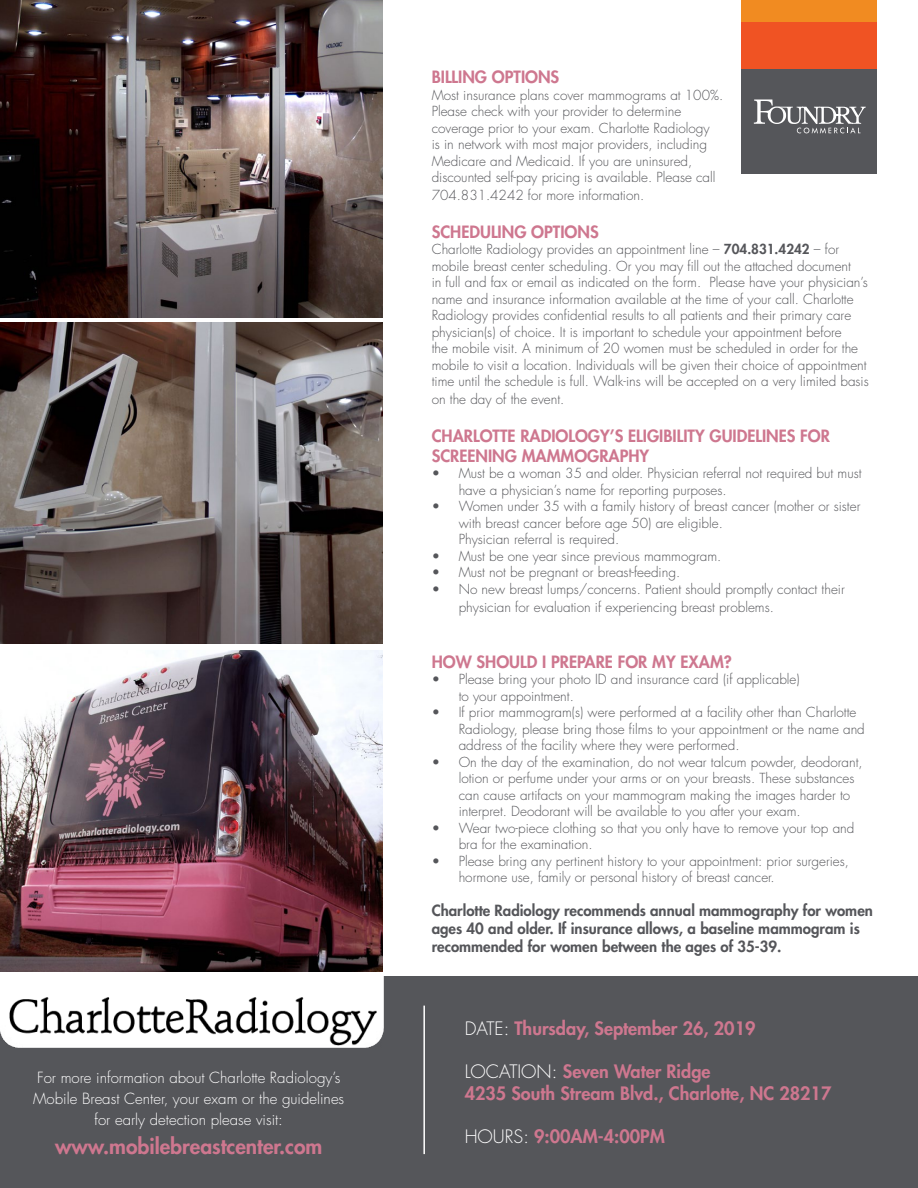
<style>
.page{position:relative;width:918px;height:1188px;background:#fff}
.page>*{position:absolute;margin:0;border:0;box-sizing:border-box;transform-origin:0 0}
.t1{font:800 21px "Futura Std";color:#ce778f}
.t2{font:800 18px/21.6px "Futura Std";color:#ce778f}
.t3{font:800 16.5px/19.8px "Futura Std";color:#ce778f}
.t4{font:800 15px/18px "Futura Std";color:#55565a}
.t5{font:300 15px/21px "Futura Std";color:#fff;text-align:center}
.t6{font:300 13.5px/16.5px "Futura Std";color:#55565a}
.s1{font-weight:800}
.s2{font-weight:300;color:#fff}
</style>
<div class="page">
<div style="left:0;top:976px;width:918px;height:212px;background:#55565a"></div>
<img style="left:0;top:976px;width:384px;height:71px">
<div style="left:742px;top:69px;width:135px;height:105px;background:#55565a"></div>
<div style="left:742px;top:0;width:135px;height:22px;background:#f18b21"></div>
<div style="left:742px;top:22px;width:135px;height:47px;background:#f05323"></div>
<svg style="left:754px;top:99px;width:112px;height:34px"></svg>
<img style="left:0;top:651px;width:382px;height:321px">
<img style="left:0;top:322px;width:382px;height:322px">
<img style="left:0;top:0;width:382px;height:318px">
<hr style="left:423px;top:1006px;width:2px;height:148px;background:#fff">
<p class="t5" style="left:33px;top:1068px;width:313px">For more information about Charlotte Radiology’s<br>Mobile Breast Center, your exam or the guidelines for early detection please visit:</p>
<h1 class="t1" style="left:55px;top:1133px;width:269px">www.mobilebreastcenter.com</h1>
<p class="t3" style="left:432px;top:67px;width:129px">BILLING OPTIONS</p>
<p class="t6" style="left:432px;top:87px;width:293px">Most insurance plans cover mammograms at 100%.<br>Please check with your provider to determine coverage prior to your exam. Charlotte Radiology<br>is in network with most major providers, including Medicare and Medicaid. If you are uninsured, discounted self-pay pricing is available. Please call</p>
<p class="t6" style="left:432px;top:187px;width:214px">704.831.4242 for more information.</p>
<p class="t3" style="left:432px;top:222px;width:168px">SCHEDULING OPTIONS</p>
<p class="t6" style="left:432px;top:242px;width:439px">Charlotte Radiology provides an appointment line – <span class="s1">704.831.4242</span> – for mobile breast center scheduling. Or you may fill out the attached document<br>in full and fax or email as indicated on the form. Please have your physician’s name and insurance information available at the time of your call. Charlotte Radiology provides confidential results to all patients and their primary care physician(s) of choice. It is important to schedule your appointment before<br>the mobile visit. A minimum of 20 women must be scheduled in order for the mobile to visit a location. Individuals will be given their choice of appointment time until the schedule is full. Walk-ins will be accepted on a very limited basis</p>
<p class="t6" style="left:432px;top:392px;width:134px">on the day of the event.</p>
<p class="t3" style="left:432px;top:426px;width:400px">CHARLOTTE RADIOLOGY’S ELIGIBILITY GUIDELINES FOR<br>SCREENING MAMMOGRAPHY</p>
<p class="t6" style="left:459px;top:466px;width:404px;text-indent:-27px">• Must be a woman 35 and older. Physician referral not required but must have a physician’s name for reporting purposes.</p>
<p class="t6" style="left:459px;top:499px;width:403px;text-indent:-27px">• Women under 35 with a family history of breast cancer (mother or sister with breast cancer before age 50) are eligible.<br>Physician referral is required.</p>
<p class="t6" style="left:432px;top:548px;width:291px">• Must be one year since previous mammogram.</p>
<p class="t6" style="left:432px;top:565px;width:250px">• Must not be pregnant or breast-feeding.</p>
<p class="t6" style="left:459px;top:580px;width:388px;line-height:18px;text-indent:-27px">• No new breast lumps/concerns. Patient should promptly contact their physician for evaluation if experiencing breast problems.</p>
<p class="t3" style="left:432px;top:652px;width:302px">HOW SHOULD I PREPARE FOR MY EXAM?</p>
<p class="t6" style="left:459px;top:671px;width:343px;text-indent:-27px">• Please bring your photo ID and insurance card (if applicable) to your appointment.</p>
<p class="t6" style="left:459px;top:704px;width:408px;text-indent:-27px">• If prior mammogram(s) were performed at a facility other than Charlotte<br>Radiology, please bring those films to your appointment or the name and address of the facility where they were performed.</p>
<p class="t6" style="left:459px;top:754px;width:406px;text-indent:-27px">• On the day of the examination, do not wear talcum powder, deodorant, lotion or perfume under your arms or on your breasts. These substances can cause artifacts on your mammogram making the images harder to interpret. Deodorant will be available to you after your exam.</p>
<p class="t6" style="left:459px;top:820px;width:397px;text-indent:-27px">• Wear two-piece clothing so that you only have to remove your top and bra for the examination.</p>
<p class="t6" style="left:459px;top:853px;width:392px;text-indent:-27px">• Please bring any pertinent history to your appointment: prior surgeries, hormone use, family or personal history of breast cancer.</p>
<p class="t4" style="left:432px;top:902px;width:443px">Charlotte Radiology recommends annual mammography for women ages 40 and older. If insurance allows, a baseline mammogram is recommended for women between the ages of 35-39.</p>
<h2 class="t2" style="left:465px;top:1017px;width:292px"><span class="s2">DATE:</span> Thursday, September 26, 2019</h2>
<h2 class="t2" style="left:465px;top:1061px;width:368px"><span class="s2">LOCATION:</span> Seven Water Ridge<br>4235 South Stream Blvd., Charlotte, NC 28217</h2>
<h2 class="t2" style="left:465px;top:1125px;width:202px"><span class="s2">HOURS:</span> 9:00AM-4:00PM</h2>
</div>
